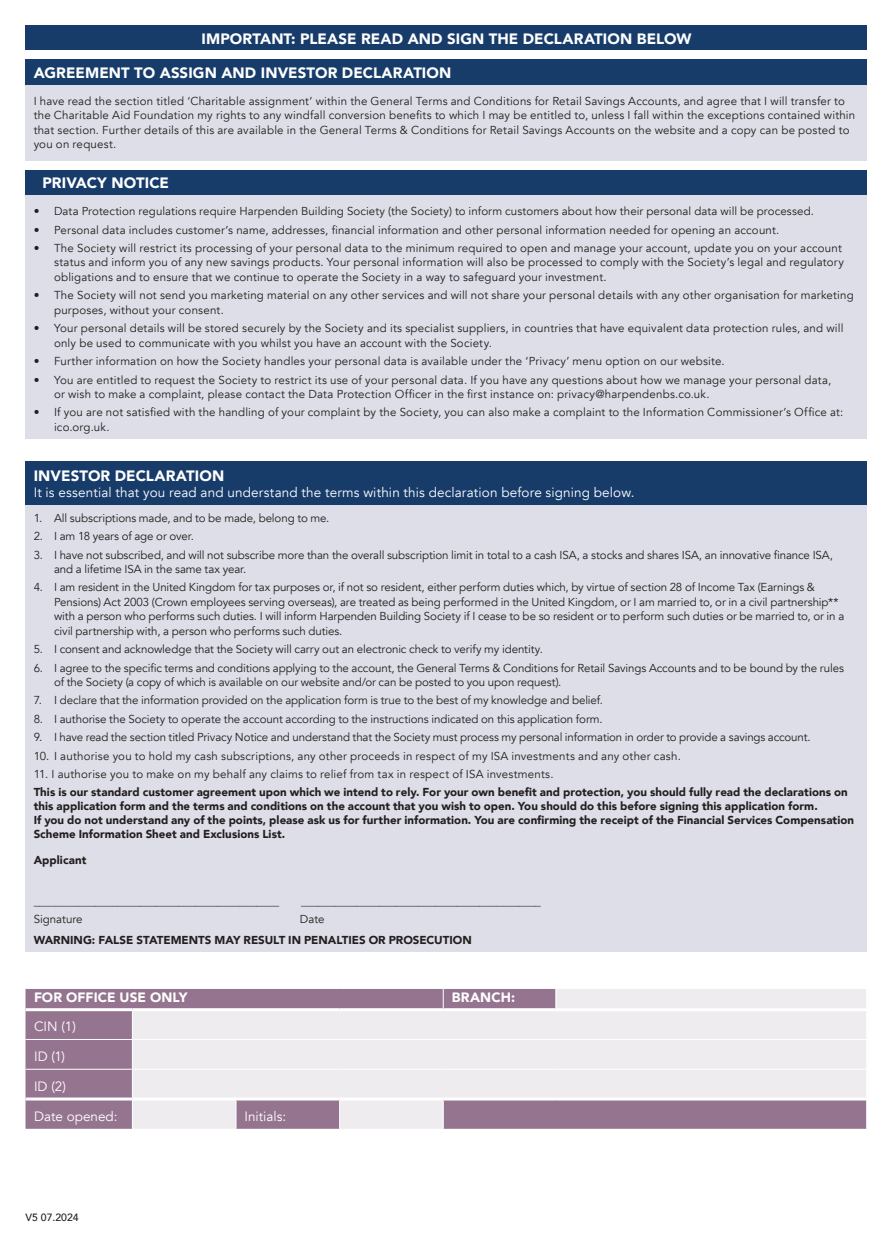
<style>
.page{position:relative;width:893px;height:1238px;background:#fff}
.page>*{position:absolute;margin:0;border:0;box-sizing:border-box;transform-origin:0 0}
.t1{font:900 15px "Avenir";letter-spacing:.005em;color:#fff}
.t2{font:13.5px "Avenir";letter-spacing:.01em;color:#fff}
.t3{font:900 13.5px "Avenir";letter-spacing:.01em;color:#fff}
.t4{font:11.55px/14.4px "Avenir";letter-spacing:.01em;color:#231f20}
.t5{font:11.55px/14.4px "Avenir";letter-spacing:-.01em;color:#231f20}
.t6{font:900 11.55px/13.8px "Avenir";letter-spacing:.005em;color:#231f20}
.t7{font:500 10.5px "Avenir";color:#231f20}
</style>
<div class="page">
<div style="left:26px;top:26px;width:841px;height:24px;background:#173c6a"></div>
<div style="left:26px;top:60px;width:841px;height:25px;background:#173c6a"></div>
<div style="left:26px;top:85px;width:841px;height:75px;background:#dddee7"></div>
<div style="left:26px;top:170px;width:841px;height:25px;background:#173c6a"></div>
<div style="left:26px;top:195px;width:841px;height:244px;background:#dddee7"></div>
<div style="left:26px;top:461px;width:841px;height:44px;background:#173c6a"></div>
<div style="left:26px;top:505px;width:841px;height:447px;background:#dddee7"></div>
<div style="left:26px;top:989px;width:106px;height:139px;background:#957490"></div>
<svg style="left:132px;top:988px;width:734px;height:140px;background:#ded6dd"></svg>
<hr style="left:26px;top:1008px;width:106px;height:3px;background:#fff">
<hr style="left:132px;top:1008px;width:104px;height:3px;background:#fff">
<hr style="left:236px;top:1008px;width:104px;height:3px;background:#fff">
<hr style="left:340px;top:1008px;width:103px;height:3px;background:#fff">
<hr style="left:443px;top:1008px;width:113px;height:3px;background:#fff">
<hr style="left:556px;top:1008px;width:310px;height:3px;background:#fff">
<hr style="left:26px;top:1097px;width:106px;height:3px;background:#fff">
<hr style="left:132px;top:1097px;width:104px;height:3px;background:#fff">
<hr style="left:26px;top:1039px;width:106px;height:1px;background:#fff">
<hr style="left:132px;top:1039px;width:104px;height:1px;background:#fff">
<hr style="left:26px;top:1068px;width:106px;height:1px;background:#fff">
<hr style="left:132px;top:1068px;width:104px;height:1px;background:#fff">
<svg style="left:132px;top:1011px;width:1px;height:117px"></svg>
<svg style="left:236px;top:1039px;width:630px;height:89px;background:#d8ced7"></svg>
<svg style="left:443px;top:988px;width:1px;height:20px"></svg>
<svg style="left:555px;top:988px;width:1px;height:20px"></svg>
<p class="t1" style="left:201px;top:32px;width:492px">IMPORTANT: PLEASE READ AND SIGN THE DECLARATION BELOW</p>
<p class="t1" style="left:34px;top:66px;width:419px">AGREEMENT TO ASSIGN AND INVESTOR DECLARATION</p>
<p class="t4" style="left:34px;top:94px;width:823px">I have read the section titled ‘Charitable assignment’ within the General Terms and Conditions for Retail Savings Accounts, and agree that I will transfer to the Charitable Aid Foundation my rights to any windfall conversion benefits to which I may be entitled to, unless I fall within the exceptions contained within that section. Further details of this are available in the General Terms &amp; Conditions for Retail Savings Accounts on the website and a copy can be posted to you on request.</p>
<p class="t1" style="left:43px;top:176px;width:128px">PRIVACY NOTICE</p>
<p class="t4" style="left:34px;top:204px;width:782px">• Data Protection regulations require Harpenden Building Society (the Society) to inform customers about how their personal data will be processed.</p>
<p class="t4" style="left:34px;top:222px;width:747px">• Personal data includes customer’s name, addresses, financial information and other personal information needed for opening an account.</p>
<p class="t4" style="left:54px;top:241px;width:791px;text-indent:-20px">• The Society will restrict its processing of your personal data to the minimum required to open and manage your account, update you on your account status and inform you of any new savings products. Your personal information will also be processed to comply with the Society’s legal and regulatory obligations and to ensure that we continue to operate the Society in a way to safeguard your investment.</p>
<p class="t4" style="left:54px;top:289px;width:801px;text-indent:-20px">• The Society will not send you marketing material on any other services and will not share your personal details with any other organisation for marketing purposes, without your consent.</p>
<p class="t4" style="left:54px;top:321px;width:791px;text-indent:-20px">• Your personal details will be stored securely by the Society and its specialist suppliers, in countries that have equivalent data protection rules, and will only be used to communicate with you whilst you have an account with the Society.</p>
<p class="t4" style="left:34px;top:355px;width:692px">• Further information on how the Society handles your personal data is available under the ‘Privacy’ menu option on our website.</p>
<p class="t4" style="left:54px;top:372px;width:779px;text-indent:-20px">• You are entitled to request the Society to restrict its use of your personal data. If you have any questions about how we manage your personal data, or wish to make a complaint, please contact the Data Protection Officer in the first instance on: privacy@harpendenbs.co.uk.</p>
<p class="t4" style="left:54px;top:405px;width:791px;text-indent:-20px">• If you are not satisfied with the handling of your complaint by the Society, you can also make a complaint to the Information Commissioner’s Office at: ico.org.uk.</p>
<p class="t1" style="left:34px;top:469px;width:192px">INVESTOR DECLARATION</p>
<p class="t2" style="left:34px;top:486px;width:602px">It is essential that you read and understand the terms within this declaration before signing below.</p>
<p class="t4" style="left:34px;top:510px;width:297px">1. All subscriptions made, and to be made, belong to me.</p>
<p class="t5" style="left:34px;top:529px;width:162px">2. I am 18 years of age or over.</p>
<p class="t5" style="left:54px;top:547px;width:780px;text-indent:-20px">3. I have not subscribed, and will not subscribe more than the overall subscription limit in total to a cash ISA, a stocks and shares ISA, an innovative finance ISA, and a lifetime ISA in the same tax year.</p>
<p class="t5" style="left:54px;top:580px;width:792px;text-indent:-20px">4. I am resident in the United Kingdom for tax purposes or, if not so resident, either perform duties which, by virtue of section 28 of Income Tax (Earnings &amp; Pensions) Act 2003 (Crown employees serving overseas), are treated as being performed in the United Kingdom, or I am married to, or in a civil partnership** with a person who performs such duties. I will inform Harpenden Building Society if I cease to be so resident or to perform such duties or be married to, or in a civil partnership with, a person who performs such duties.</p>
<p class="t4" style="left:34px;top:643px;width:511px">5. I consent and acknowledge that the Society will carry out an electronic check to verify my identity.</p>
<p class="t5" style="left:54px;top:660px;width:791px;text-indent:-20px">6. I agree to the specific terms and conditions applying to the account, the General Terms &amp; Conditions for Retail Savings Accounts and to be bound by the rules of the Society (a copy of which is available on our website and/or can be posted to you upon request).</p>
<p class="t5" style="left:34px;top:693px;width:571px">7. I declare that the information provided on the application form is true to the best of my knowledge and belief.</p>
<p class="t5" style="left:34px;top:712px;width:571px">8. I authorise the Society to operate the account according to the instructions indicated on this application form.</p>
<p class="t5" style="left:34px;top:731px;width:778px">9. I have read the section titled Privacy Notice and understand that the Society must process my personal information in order to provide a savings account.</p>
<p class="t4" style="left:34px;top:749px;width:649px">10. I authorise you to hold my cash subscriptions, any other proceeds in respect of my ISA investments and any other cash.</p>
<p class="t4" style="left:34px;top:767px;width:521px">11. I authorise you to make on my behalf any claims to relief from tax in respect of ISA investments.</p>
<p class="t6" style="left:34px;top:785px;width:822px">This is our standard customer agreement upon which we intend to rely. For your own benefit and protection, you should fully read the declarations on this application form and the terms and conditions on the account that you wish to open. You should do this before signing this application form.<br>If you do not understand any of the points, please ask us for further information. You are confirming the receipt of the Financial Services Compensation Scheme Information Sheet and Exclusions List.</p>
<p class="t6" style="left:34px;top:853px;width:54px">Applicant</p>
<p class="t4" style="left:34px;top:894px;width:247px">____________________________________________</p>
<p class="t4" style="left:301px;top:894px;width:241px">___________________________________________</p>
<p class="t4" style="left:34px;top:912px;width:50px">Signature</p>
<p class="t4" style="left:300px;top:912px;width:26px">Date</p>
<p class="t6" style="left:34px;top:934px;width:440px">WARNING: FALSE STATEMENTS MAY RESULT IN PENALTIES OR PROSECUTION</p>
<p class="t3" style="left:34px;top:991px;width:155px">FOR OFFICE USE ONLY</p>
<p class="t3" style="left:452px;top:991px;width:65px">BRANCH:</p>
<p class="t2" style="left:34px;top:1018px;width:43px">CIN (1)</p>
<p class="t2" style="left:34px;top:1048px;width:33px">ID (1)</p>
<p class="t2" style="left:34px;top:1078px;width:33px">ID (2)</p>
<p class="t2" style="left:34px;top:1110px;width:85px">Date opened:</p>
<p class="t2" style="left:245px;top:1110px;width:43px">Initials:</p>
<p class="t7" style="left:26px;top:1212px;width:55px">V5 07.2024</p>
</div>
